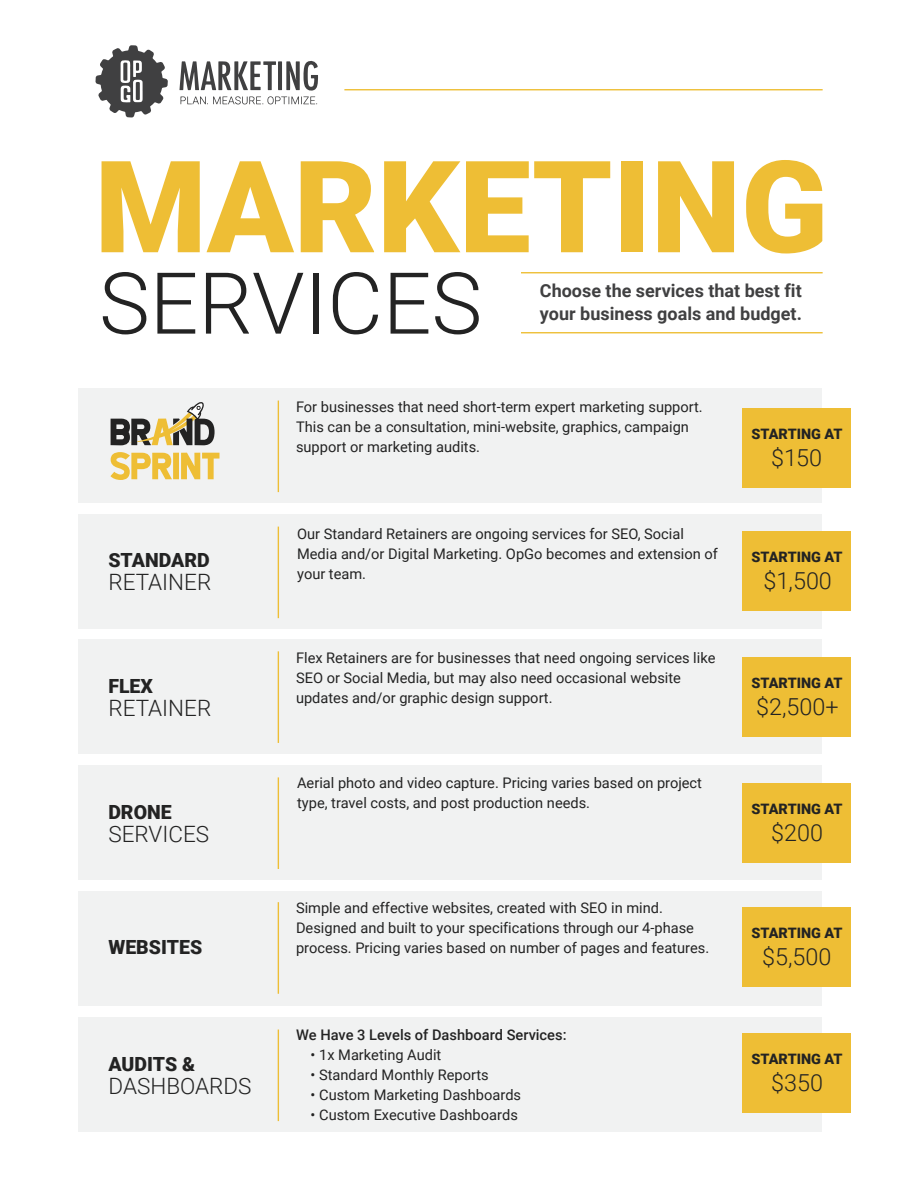
<style>
.page{position:relative;width:918px;height:1188px;background:#fff}
.page>*{position:absolute;margin:0;border:0;box-sizing:border-box;transform-origin:0 0}
.t1{font:900 127.95px "Roboto";color:#eebe35}
.t2{font:300 85.5px "Roboto";color:#232323}
.t3{font:300 23.4px "Roboto";color:#232323}
.t4{font:300 22.5px "Roboto";color:#232323}
.t5{font:900 19.5px "Roboto";color:#232323}
.t6{font:700 18px/23px "Roboto";color:#404041}
.t7{font:14.7px/20px "Roboto";color:#232323}
.t8{font:500 14.7px "Roboto";color:#232323}
.t9{font:900 14.4px "Roboto";color:#232323}
</style>
<div class="page">
<svg style="left:95px;top:45px;width:73px;height:73px"></svg>
<svg style="left:179px;top:60px;width:139px;height:45px"></svg>
<hr style="left:344px;top:89px;width:479px;height:1px;background:#eebe35">
<hr style="left:344px;top:272px;width:479px;height:1px;background:#eebe35">
<hr style="left:344px;top:332px;width:479px;height:1px;background:#eebe35">
<div style="left:79px;top:388px;width:743px;height:115px;background:#f1f2f2"></div>
<div style="left:79px;top:514px;width:743px;height:114px;background:#f1f2f2"></div>
<div style="left:79px;top:639px;width:743px;height:115px;background:#f1f2f2"></div>
<div style="left:79px;top:765px;width:743px;height:115px;background:#f1f2f2"></div>
<div style="left:79px;top:891px;width:743px;height:114px;background:#f1f2f2"></div>
<div style="left:79px;top:1017px;width:743px;height:115px;background:#f1f2f2"></div>
<hr style="left:278px;top:401px;width:1px;height:91px;background:#eebe35">
<hr style="left:278px;top:527px;width:1px;height:91px;background:#eebe35">
<hr style="left:278px;top:651px;width:1px;height:92px;background:#eebe35">
<hr style="left:278px;top:777px;width:1px;height:92px;background:#eebe35">
<hr style="left:278px;top:902px;width:1px;height:92px;background:#eebe35">
<hr style="left:278px;top:1030px;width:1px;height:91px;background:#eebe35">
<svg style="left:110px;top:452px;width:62px;height:28px"></svg>
<div style="left:173px;top:453px;width:6px;height:26px;background:#eebe35"></div>
<svg style="left:181px;top:453px;width:39px;height:26px"></svg>
<svg style="left:111px;top:402px;width:104px;height:43px"></svg>
<div style="left:742px;top:408px;width:109px;height:80px;background:#eebe35"></div>
<div style="left:742px;top:531px;width:109px;height:80px;background:#eebe35"></div>
<div style="left:742px;top:657px;width:109px;height:80px;background:#eebe35"></div>
<div style="left:742px;top:783px;width:109px;height:80px;background:#eebe35"></div>
<div style="left:742px;top:908px;width:109px;height:79px;background:#eebe35"></div>
<div style="left:742px;top:1034px;width:109px;height:79px;background:#eebe35"></div>
<div style="left:337px;top:258px;width:184px;height:88px;background:#fff"></div>
<h1 class="t1" style="left:95px;top:117px;width:735px">MARKETING</h1>
<p class="t6" style="left:540px;top:279px;width:264px">Choose the services that best fit your business goals and budget.</p>
<h2 class="t2" style="left:99px;top:243px;width:385px">SERVICES</h2>
<h3 class="t5" style="left:108px;top:546px;width:103px">STANDARD</h3>
<h3 class="t4" style="left:108px;top:566px;width:104px">RETAINER</h3>
<h3 class="t5" style="left:108px;top:672px;width:46px">FLEX</h3>
<h3 class="t4" style="left:108px;top:692px;width:104px">RETAINER</h3>
<h3 class="t5" style="left:108px;top:798px;width:65px">DRONE</h3>
<h3 class="t4" style="left:108px;top:818px;width:102px">SERVICES</h3>
<h3 class="t5" style="left:108px;top:933px;width:95px">WEBSITES</h3>
<h3 class="t5" style="left:108px;top:1050px;width:88px">AUDITS &amp;</h3>
<h3 class="t4" style="left:108px;top:1070px;width:145px">DASHBOARDS</h3>
<p class="t7" style="left:296px;top:396px;width:408px">For businesses that need short-term expert marketing support.<br>This can be a consultation, mini-website, graphics, campaign support or marketing audits.</p>
<p class="t7" style="left:297px;top:523px;width:422px">Our Standard Retainers are ongoing services for SEO, Social<br>Media and/or Digital Marketing. OpGo becomes and extension of your team.</p>
<p class="t7" style="left:296px;top:647px;width:421px">Flex Retainers are for businesses that need ongoing services like<br>SEO or Social Media, but may also need occasional website updates and/or graphic design support.</p>
<p class="t7" style="left:297px;top:772px;width:406px">Aerial photo and video capture. Pricing varies based on project type, travel costs, and post production needs.</p>
<p class="t7" style="left:296px;top:897px;width:415px">Simple and effective websites, created with SEO in mind.<br>Designed and built to your specifications through our 4-phase process. Pricing varies based on number of pages and features.</p>
<p class="t8" style="left:296px;top:1025px;width:272px">We Have 3 Levels of Dashboard Services:</p>
<p class="t7" style="left:311px;top:1045px;width:132px">• 1x Marketing Audit</p>
<p class="t7" style="left:311px;top:1065px;width:180px">• Standard Monthly Reports</p>
<p class="t7" style="left:311px;top:1085px;width:212px">• Custom Marketing Dashboards</p>
<p class="t7" style="left:311px;top:1105px;width:209px">• Custom Executive Dashboards</p>
<p class="t9" style="left:752px;top:424px;width:93px">STARTING AT</p>
<h3 class="t3" style="left:771px;top:441px;width:52px">$150</h3>
<p class="t9" style="left:752px;top:547px;width:93px">STARTING AT</p>
<h3 class="t3" style="left:764px;top:564px;width:70px">$1,500</h3>
<p class="t9" style="left:752px;top:673px;width:93px">STARTING AT</p>
<h3 class="t3" style="left:756px;top:690px;width:84px">$2,500+</h3>
<p class="t9" style="left:752px;top:799px;width:93px">STARTING AT</p>
<h3 class="t3" style="left:771px;top:816px;width:53px">$200</h3>
<p class="t9" style="left:752px;top:923px;width:93px">STARTING AT</p>
<h3 class="t3" style="left:762px;top:941px;width:71px">$5,500</h3>
<p class="t9" style="left:752px;top:1049px;width:93px">STARTING AT</p>
<h3 class="t3" style="left:771px;top:1067px;width:53px">$350</h3>
</div>
